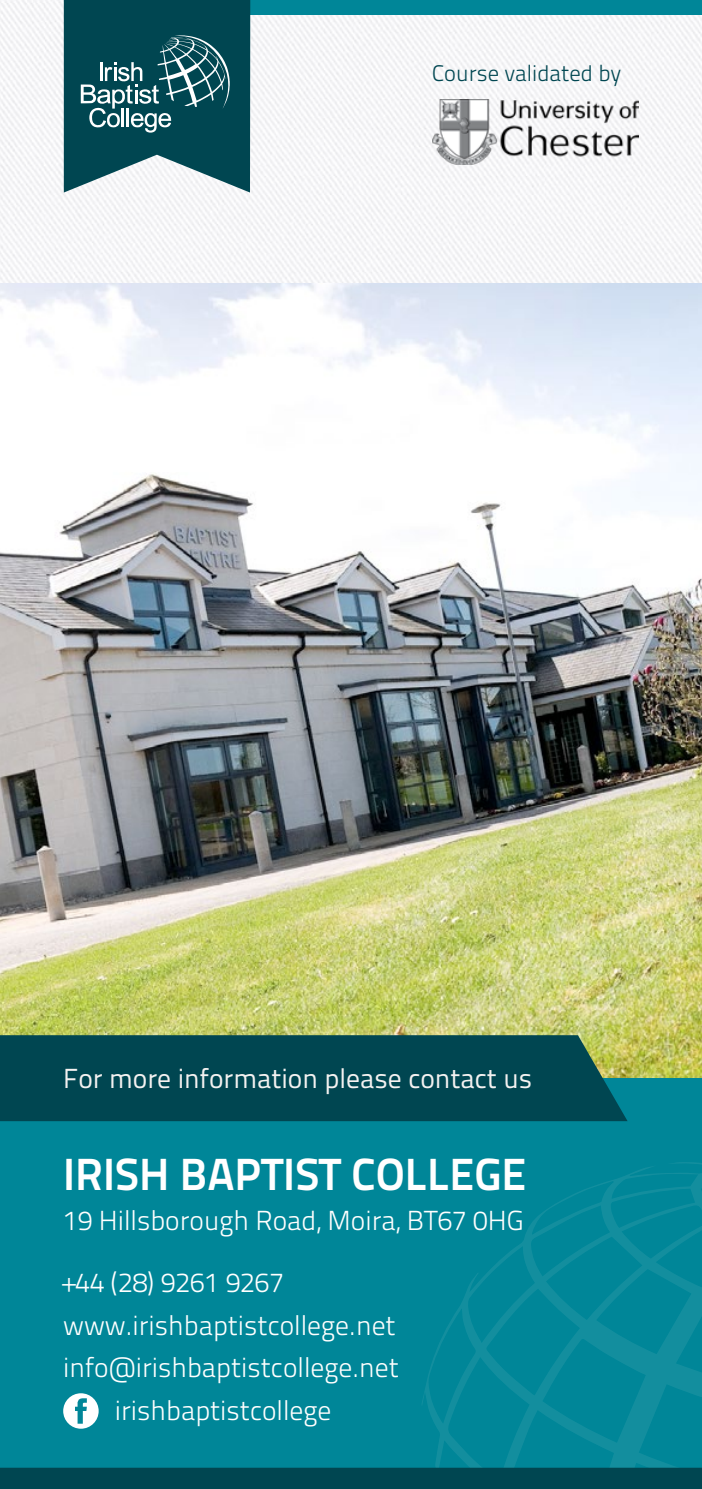
<style>
.page{position:relative;width:702px;height:1489px;background:#fff}
.page>*{position:absolute;margin:0;border:0;box-sizing:border-box;transform-origin:0 0}
.t1{font:45px "Titillium Text 25 L 800 wt";color:#fff}
.t2{font:27.5px "Titillium Text 25 L 250 wt";color:#fff}
.t3{font:27.5px "Titillium Text 25 L 400 wt";color:#f4f2f1}
.t4{font:22.5px "Titillium Text 25 L 250 wt";color:#004651}
</style>
<div class="page">
<div style="left:0;top:0;width:702px;height:1078px;background:#f6f6f8"></div>
<img style="left:0;top:283px;width:702px;height:794px">
<div style="left:0;top:1078px;width:702px;height:410px;background:#008698"></div>
<svg style="left:422px;top:1162px;width:280px;height:305px"></svg>
<div style="left:0;top:1035px;width:627px;height:86px;background:#004651"></div>
<div style="left:63px;top:1393px;width:36px;height:35px;background:#fff;border-radius:50%"></div>
<svg style="left:75px;top:1398px;width:12px;height:25px"></svg>
<div style="left:0;top:1467px;width:702px;height:21px;background:#004651"></div>
<div style="left:136px;top:0;width:566px;height:14px;background:#008698"></div>
<svg style="left:64px;top:0;width:186px;height:192px;background:#2a646d"></svg>
<img style="left:432px;top:99px;width:206px;height:65px">
<p class="t4" style="left:432px;top:56px;width:190px">Course validated by</p>
<p class="t3" style="left:63px;top:1057px;width:470px">For more information please contact us</p>
<h1 class="t1" style="left:63px;top:1138px;width:465px">IRISH BAPTIST COLLEGE</h1>
<p class="t2" style="left:63px;top:1199px;width:462px">19 Hillsborough Road, Moira, BT67 0HG</p>
<p class="t2" style="left:63px;top:1262px;width:222px">+44 (28) 9261 9267</p>
<p class="t2" style="left:63px;top:1304px;width:334px">www.irishbaptistcollege.net</p>
<p class="t2" style="left:63px;top:1347px;width:337px">info@irishbaptistcollege.net</p>
<p class="t2" style="left:115px;top:1389px;width:218px">irishbaptistcollege</p>
</div>
